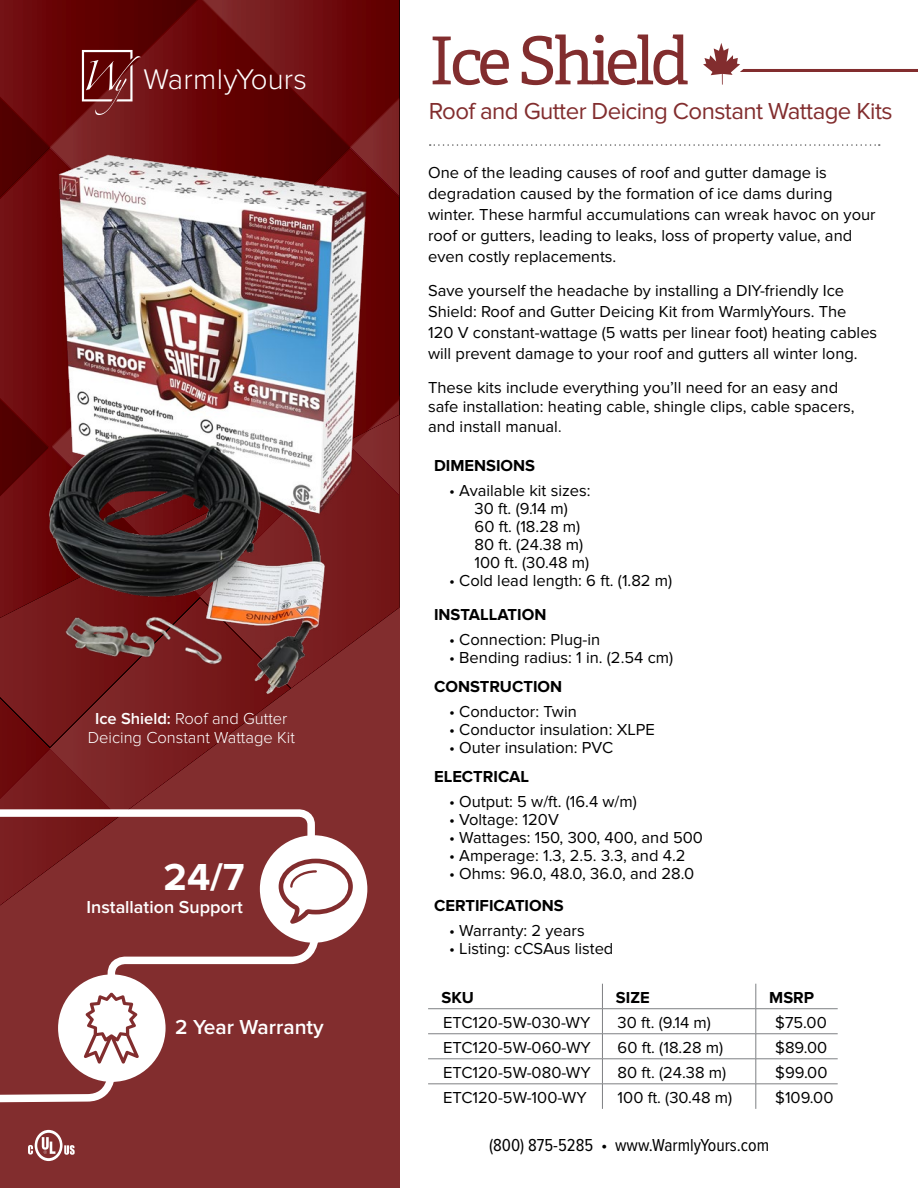
<style>
.page{position:relative;width:918px;height:1188px;background:#fff}
.page>*{position:absolute;margin:0;border:0;box-sizing:border-box;transform-origin:0 0}
.t1{font:66px "Adelle PE";letter-spacing:-.06em;color:#822d2e}
.t2{font:700 39px "Proxima Nova";color:#fff}
.t3{font:300 29.4px "Proxima Nova";letter-spacing:.01em;color:#fff}
.t4{font:24px "Proxima Nova";letter-spacing:-.025em;color:#822d2e}
.t5{font:600 21px "Proxima Nova";color:#fff}
.t6{font:18px "Proxima Nova Cond";color:#000}
.t7{font:600 18px "Proxima Nova";color:#fff}
.t8{font:16.5px/21px "Proxima Nova";color:#000}
.t9{font:700 16.5px "Proxima Nova";color:#000}
.t10{font:300 16.5px/19.8px "Proxima Nova";color:#fff;text-align:center}
.s1{font-weight:600}
.s2{font-family:"Avenir";font-size:15px}
</style>
<div class="page">
<div style="left:0;top:0;width:399px;height:1188px;background:#822d2e"></div>
<hr style="left:428px;top:1008px;width:174px;height:1px;background:#7e8083">
<hr style="left:602px;top:1008px;width:154px;height:1px;background:#7e8083">
<hr style="left:756px;top:1008px;width:82px;height:1px;background:#7e8083">
<hr style="left:428px;top:1034px;width:174px;height:1px;background:#7e8083">
<hr style="left:602px;top:1034px;width:154px;height:1px;background:#7e8083">
<hr style="left:756px;top:1034px;width:82px;height:1px;background:#7e8083">
<hr style="left:428px;top:1059px;width:174px;height:1px;background:#7e8083">
<hr style="left:602px;top:1059px;width:154px;height:1px;background:#7e8083">
<hr style="left:756px;top:1059px;width:82px;height:1px;background:#7e8083">
<hr style="left:428px;top:1084px;width:174px;height:1px;background:#7e8083">
<hr style="left:602px;top:1084px;width:154px;height:1px;background:#7e8083">
<svg style="left:602px;top:984px;width:1px;height:125px"></svg>
<hr style="left:756px;top:1084px;width:82px;height:1px;background:#7e8083">
<svg style="left:756px;top:984px;width:1px;height:125px"></svg>
<svg style="left:430px;top:144px;width:450px;height:2px"></svg>
<img style="left:0;top:201px;width:399px;height:494px">
<div style="left:260px;top:835px;width:107px;height:108px;background:#fff;border-radius:50%"></div>
<svg style="left:0;top:696px;width:353px;height:407px"></svg>
<svg style="left:28px;top:1130px;width:47px;height:31px"></svg>
<img style="left:35px;top:583px;width:219px;height:119px">
<svg style="left:703px;top:43px;width:215px;height:42px"></svg>
<svg style="left:0;top:0;width:399px;height:201px;background:#752022"></svg>
<h3 class="t3" style="left:143px;top:63px;width:165px">WarmlyYours</h3>
<p class="t10" style="left:88px;top:708px;width:209px"><span class="s1">Ice Shield:</span> Roof and Gutter<br>Deicing Constant Wattage Kit</p>
<h2 class="t2" style="left:164px;top:854px;width:82px">24/7</h2>
<p class="t7" style="left:87px;top:897px;width:158px">Installation Support</p>
<p class="t5" style="left:175px;top:1015px;width:150px">2 Year Warranty</p>
<h1 class="t1" style="left:429px;top:13px;width:262px">Ice Shield</h1>
<h3 class="t4" style="left:429px;top:98px;width:465px">Roof and Gutter Deicing Constant Wattage Kits</h3>
<p class="t8" style="left:428px;top:162px;width:449px">One of the leading causes of roof and gutter damage is degradation caused by the formation of ice dams during winter. These harmful accumulations can wreak havoc on your roof or gutters, leading to leaks, loss of property value, and even costly replacements.</p>
<p class="t8" style="left:428px;top:280px;width:451px">Save yourself the headache by installing a DIY-friendly Ice Shield: Roof and Gutter Deicing Kit from WarmlyYours. The<br>120 V constant-wattage (5 watts per linear foot) heating cables will prevent damage to your roof and gutters all winter long.</p>
<p class="t8" style="left:428px;top:377px;width:428px;line-height:19.8px">These kits include everything you’ll need for an easy and safe installation: heating cable, shingle clips, cable spacers, and install manual<span class="s2">.</span></p>
<p class="t9" style="left:434px;top:456px;width:103px">DIMENSIONS</p>
<p class="t8" style="left:475px;top:481px;width:118px;line-height:18px;text-indent:-25px">• Available kit sizes:<br>30 ft. (9.14 m)<br>60 ft. (18.28 m)<br>80 ft. (24.38 m)<br>100 ft. (30.48 m)</p>
<p class="t8" style="left:449px;top:570px;width:225px">• Cold lead length: 6 ft. (1.82 m)</p>
<p class="t9" style="left:434px;top:605px;width:114px">INSTALLATION</p>
<p class="t8" style="left:449px;top:629px;width:153px">• Connection: Plug-in</p>
<p class="t8" style="left:449px;top:647px;width:226px">• Bending radius: 1 in. (2.54 cm)</p>
<p class="t9" style="left:434px;top:677px;width:130px">CONSTRUCTION</p>
<p class="t8" style="left:449px;top:701px;width:129px">• Conductor: Twin</p>
<p class="t8" style="left:449px;top:719px;width:207px">• Conductor insulation: XLPE</p>
<p class="t8" style="left:449px;top:737px;width:166px">• Outer insulation: PVC</p>
<p class="t9" style="left:434px;top:767px;width:97px">ELECTRICAL</p>
<p class="t8" style="left:449px;top:791px;width:189px">• Output: 5 w/ft. (16.4 w/m)</p>
<p class="t8" style="left:449px;top:809px;width:111px">• Voltage: 120V</p>
<p class="t8" style="left:449px;top:827px;width:255px">• Wattages: 150, 300, 400, and 500</p>
<p class="t8" style="left:449px;top:845px;width:238px">• Amperage: 1.3, 2.5. 3.3, and 4.2</p>
<p class="t8" style="left:449px;top:863px;width:247px">• Ohms: 96.0, 48.0, 36.0, and 28.0</p>
<p class="t9" style="left:434px;top:896px;width:131px">CERTIFICATIONS</p>
<p class="t8" style="left:449px;top:920px;width:137px">• Warranty: 2 years</p>
<p class="t8" style="left:449px;top:938px;width:166px">• Listing: cCSAus listed</p>
<p class="t9" style="left:442px;top:988px;width:34px">SKU</p>
<p class="t9" style="left:616px;top:988px;width:35px">SIZE</p>
<p class="t9" style="left:769px;top:988px;width:46px">MSRP</p>
<p class="t8" style="left:443px;top:1012px;width:149px">ETC120-5W-030-WY</p>
<p class="t8" style="left:618px;top:1012px;width:95px">30 ft. (9.14 m)</p>
<p class="t8" style="left:775px;top:1012px;width:53px">$75.00</p>
<p class="t8" style="left:443px;top:1037px;width:149px">ETC120-5W-060-WY</p>
<p class="t8" style="left:618px;top:1037px;width:107px">60 ft. (18.28 m)</p>
<p class="t8" style="left:775px;top:1037px;width:54px">$89.00</p>
<p class="t8" style="left:443px;top:1062px;width:149px">ETC120-5W-080-WY</p>
<p class="t8" style="left:618px;top:1062px;width:110px">80 ft. (24.38 m)</p>
<p class="t8" style="left:775px;top:1062px;width:54px">$99.00</p>
<p class="t8" style="left:443px;top:1087px;width:145px">ETC120-5W-100-WY</p>
<p class="t8" style="left:618px;top:1087px;width:116px">100 ft. (30.48 m)</p>
<p class="t8" style="left:775px;top:1087px;width:60px">$109.00</p>
<p class="t6" style="left:489px;top:1135px;width:282px">(800) 875-5285 • www.WarmlyYours.com</p>
</div>
